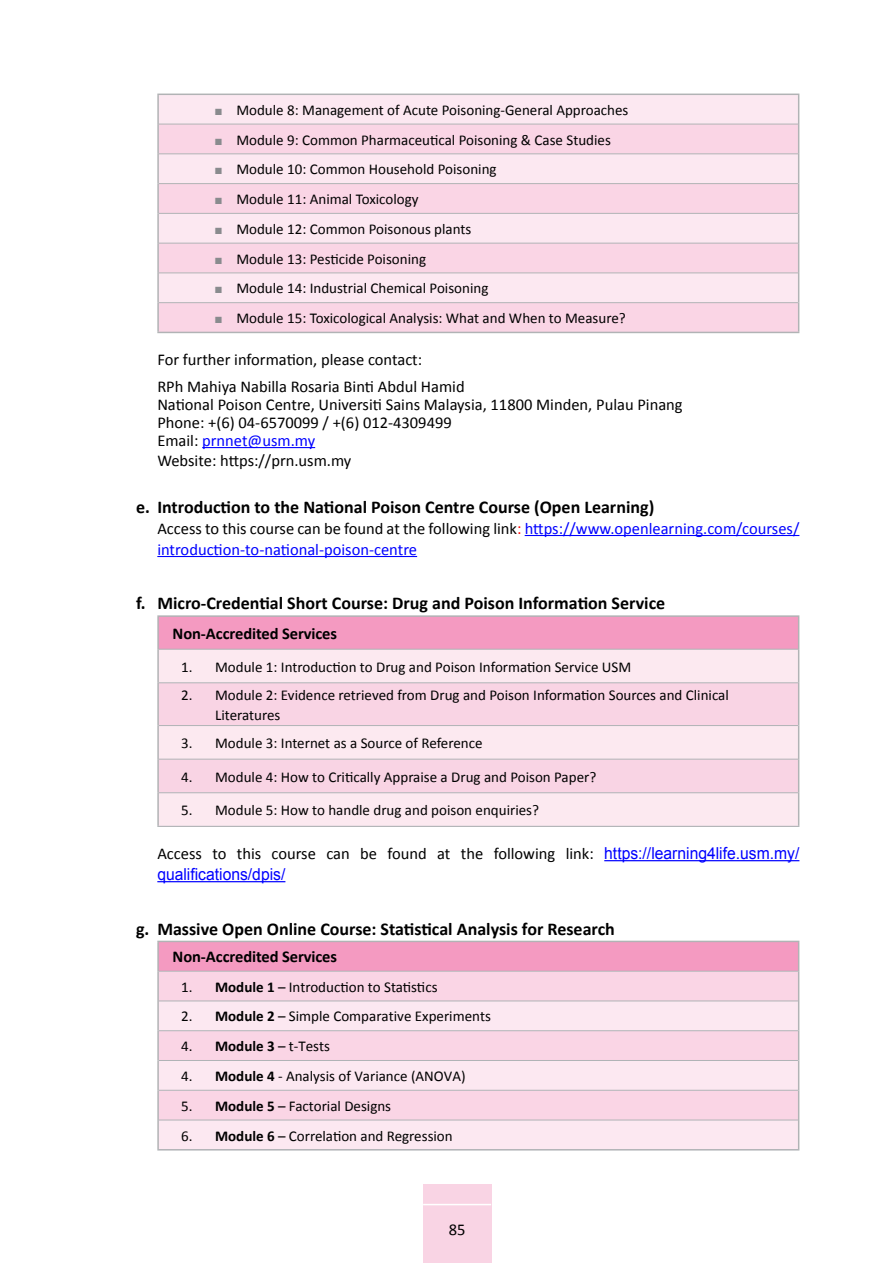
<style>
.page{position:relative;width:893px;height:1263px;background:#fff}
.page>*{position:absolute;margin:0;border:0;box-sizing:border-box;transform-origin:0 0}
.t1{font:700 18px "Calibri";color:#000}
.t2{font:16.5px/18px "Calibri";color:#000}
.t3{font:16.5px/21px "Calibri";color:#00f}
.t4{font:700 16.5px "Calibri";letter-spacing:-.005em;color:#000}
.t5{font:16.5px "Arial";color:#00f;scale:.95 1}
.t6{font:15px/19.5px "Calibri";color:#000}
.s1{color:#898b8e}
.s2{color:#00f}
.s3{color:#000}
.s4{color:#f00}
.s5{font-family:"Arial";color:#00f}
.s6{font-weight:700}
</style>
<div class="page">
<div style="left:423px;top:1184px;width:68px;height:79px;background:#f9d4e4"></div>
<hr style="left:423px;top:1204px;width:68px;height:1px;background:#fff">
<hr style="left:202px;top:447px;width:113px;height:1px;background:#00f">
<hr style="left:525px;top:535px;width:274px;height:1px;background:#00f">
<hr style="left:157px;top:556px;width:260px;height:1px;background:#00f">
<hr style="left:604px;top:860px;width:195px;height:1px;background:#00f">
<hr style="left:157px;top:881px;width:128px;height:1px;background:#00f">
<div style="left:159px;top:95px;width:639px;height:29px;background:#fce8f1"></div>
<svg style="left:159px;top:125px;width:639px;height:207px;background:#f9dce9"></svg>
<hr style="left:157px;top:95px;width:2px;height:29px;background:#b1b3b5">
<svg style="left:798px;top:95px;width:1px;height:29px"></svg>
<hr style="left:157px;top:124px;width:2px;height:30px;background:#b1b3b5">
<hr style="left:798px;top:124px;width:1px;height:30px;background:#b1b3b5">
<hr style="left:157px;top:154px;width:2px;height:30px;background:#b1b3b5">
<hr style="left:798px;top:154px;width:1px;height:30px;background:#b1b3b5">
<hr style="left:157px;top:184px;width:2px;height:29px;background:#b1b3b5">
<svg style="left:798px;top:184px;width:1px;height:29px"></svg>
<hr style="left:157px;top:213px;width:2px;height:30px;background:#b1b3b5">
<hr style="left:798px;top:213px;width:1px;height:30px;background:#b1b3b5">
<hr style="left:157px;top:243px;width:2px;height:30px;background:#b1b3b5">
<hr style="left:798px;top:243px;width:1px;height:30px;background:#b1b3b5">
<hr style="left:157px;top:273px;width:2px;height:30px;background:#b1b3b5">
<hr style="left:798px;top:273px;width:1px;height:30px;background:#b1b3b5">
<hr style="left:157px;top:303px;width:2px;height:29px;background:#b1b3b5">
<svg style="left:798px;top:303px;width:1px;height:29px"></svg>
<hr style="left:157px;top:332px;width:642px;height:1px;background:#b1b3b5">
<hr style="left:159px;top:124px;width:639px;height:1px;background:#b1b3b5">
<hr style="left:159px;top:154px;width:639px;height:1px;background:#b1b3b5">
<hr style="left:159px;top:183px;width:639px;height:1px;background:#b1b3b5">
<hr style="left:159px;top:213px;width:639px;height:1px;background:#b1b3b5">
<hr style="left:159px;top:243px;width:639px;height:1px;background:#b1b3b5">
<hr style="left:159px;top:273px;width:639px;height:1px;background:#b1b3b5">
<hr style="left:159px;top:302px;width:639px;height:1px;background:#b1b3b5">
<hr style="left:157px;top:94px;width:642px;height:1px;background:#b1b3b5">
<div style="left:158px;top:616px;width:641px;height:33px;background:#f49ac1"></div>
<div style="left:159px;top:650px;width:639px;height:176px;background:#fce9f0"></div>
<svg style="left:159px;top:683px;width:639px;height:109px;background:#f9dae7"></svg>
<hr style="left:157px;top:615px;width:642px;height:2px;background:#b1b3b5">
<hr style="left:157px;top:617px;width:2px;height:32px;background:#b1b3b5">
<hr style="left:798px;top:617px;width:1px;height:32px;background:#b1b3b5">
<hr style="left:157px;top:649px;width:2px;height:34px;background:#b1b3b5">
<hr style="left:798px;top:649px;width:1px;height:34px;background:#b1b3b5">
<hr style="left:157px;top:683px;width:2px;height:42px;background:#b1b3b5">
<hr style="left:798px;top:683px;width:1px;height:42px;background:#b1b3b5">
<hr style="left:157px;top:725px;width:2px;height:34px;background:#b1b3b5">
<hr style="left:798px;top:725px;width:1px;height:34px;background:#b1b3b5">
<hr style="left:157px;top:759px;width:2px;height:34px;background:#b1b3b5">
<hr style="left:798px;top:759px;width:1px;height:34px;background:#b1b3b5">
<hr style="left:157px;top:793px;width:2px;height:33px;background:#b1b3b5">
<hr style="left:798px;top:793px;width:1px;height:33px;background:#b1b3b5">
<hr style="left:157px;top:826px;width:642px;height:1px;background:#b0b3b6">
<hr style="left:159px;top:649px;width:639px;height:1px;background:#b0b3b6">
<hr style="left:159px;top:682px;width:639px;height:1px;background:#b0b3b6">
<hr style="left:159px;top:725px;width:639px;height:1px;background:#b0b3b6">
<hr style="left:159px;top:759px;width:639px;height:1px;background:#b0b3b6">
<hr style="left:159px;top:792px;width:639px;height:1px;background:#b0b3b6">
<div style="left:158px;top:941px;width:641px;height:30px;background:#f49ac1"></div>
<div style="left:159px;top:972px;width:639px;height:29px;background:#fad5e5"></div>
<svg style="left:159px;top:1002px;width:639px;height:147px;background:#fae0eb"></svg>
<hr style="left:157px;top:941px;width:642px;height:1px;background:#b1b3b5">
<hr style="left:157px;top:942px;width:2px;height:29px;background:#b1b3b5">
<svg style="left:798px;top:942px;width:1px;height:29px"></svg>
<hr style="left:157px;top:971px;width:2px;height:30px;background:#b1b3b5">
<hr style="left:798px;top:971px;width:1px;height:30px;background:#b1b3b5">
<hr style="left:157px;top:1001px;width:2px;height:30px;background:#b1b3b5">
<hr style="left:798px;top:1001px;width:1px;height:30px;background:#b1b3b5">
<hr style="left:157px;top:1031px;width:2px;height:29px;background:#b1b3b5">
<svg style="left:798px;top:1031px;width:1px;height:29px"></svg>
<hr style="left:157px;top:1060px;width:2px;height:30px;background:#b1b3b5">
<hr style="left:798px;top:1060px;width:1px;height:30px;background:#b1b3b5">
<hr style="left:157px;top:1090px;width:2px;height:30px;background:#b1b3b5">
<hr style="left:798px;top:1090px;width:1px;height:30px;background:#b1b3b5">
<hr style="left:157px;top:1120px;width:2px;height:29px;background:#b1b3b5">
<svg style="left:798px;top:1120px;width:1px;height:29px"></svg>
<hr style="left:159px;top:1120px;width:639px;height:1px;background:#b0b3b6">
<hr style="left:157px;top:1149px;width:642px;height:1px;background:#b0b3b6">
<hr style="left:159px;top:971px;width:639px;height:1px;background:#b0b3b6">
<hr style="left:159px;top:1001px;width:639px;height:1px;background:#b0b3b6">
<hr style="left:159px;top:1030px;width:639px;height:1px;background:#b0b3b6">
<hr style="left:159px;top:1060px;width:639px;height:1px;background:#b0b3b6">
<hr style="left:159px;top:1090px;width:639px;height:1px;background:#b0b3b6">
<p class="t6" style="left:215px;top:100px;width:415px"><span class="s1">■</span> Module 8: Management of Acute Poisoning-General Approaches</p>
<p class="t6" style="left:215px;top:130px;width:397px"><span class="s1">■</span> Module 9: Common Pharmaceutical Poisoning &amp; Case Studies</p>
<p class="t6" style="left:215px;top:160px;width:283px"><span class="s1">■</span> Module 10: Common Household Poisoning</p>
<p class="t6" style="left:215px;top:189px;width:205px"><span class="s1">■</span> Module 11: Animal Toxicology</p>
<p class="t6" style="left:215px;top:219px;width:258px"><span class="s1">■</span> Module 12: Common Poisonous plants</p>
<p class="t6" style="left:215px;top:249px;width:212px"><span class="s1">■</span> Module 13: Pesticide Poisoning</p>
<p class="t6" style="left:215px;top:279px;width:275px"><span class="s1">■</span> Module 14: Industrial Chemical Poisoning</p>
<p class="t6" style="left:215px;top:308px;width:412px"><span class="s1">■</span> Module 15: Toxicological Analysis: What and When to Measure?</p>
<p class="t2" style="left:157px;top:346px;width:309px;line-height:26.5px">For further information, please contact:<br>RPh Mahiya Nabilla Rosaria Binti Abdul Hamid</p>
<p class="t2" style="left:157px;top:395px;width:527px">National Poison Centre, Universiti Sains Malaysia, 11800 Minden, Pulau Pinang<br>Phone: +(6) 04-6570099 / +(6) 012-4309499<br>Email: <span class="s2">prnnet@usm.my</span></p>
<p class="t2" style="left:157px;top:452px;width:196px">Website: https://prn.usm.my</p>
<p class="t1" style="left:136px;top:495px;width:520px">e. Introduction to the National Poison Centre Course (Open Learning)</p>
<p class="t3" style="left:157px;top:518px;width:644px"><span class="s3">Access to this course can be found at the following link</span><span class="s4">:</span> https://www.openlearning.com/courses/ introduction-to-national-poison-centre</p>
<p class="t1" style="left:136px;top:592px;width:531px">f. Micro-Credential Short Course: Drug and Poison Information Service</p>
<p class="t4" style="left:173px;top:623px;width:166px">Non-Accredited Services</p>
<p class="t6" style="left:181px;top:657px;width:452px">1. Module 1: Introduction to Drug and Poison Information Service USM</p>
<p class="t6" style="left:215px;top:685px;width:515px;text-indent:-34px">2. Module 2: Evidence retrieved from Drug and Poison Information Sources and Clinical<br>Literatures</p>
<p class="t6" style="left:181px;top:733px;width:303px">3. Module 3: Internet as a Source of Reference</p>
<p class="t6" style="left:181px;top:767px;width:417px">4. Module 4: How to Critically Appraise a Drug and Poison Paper?</p>
<p class="t6" style="left:181px;top:800px;width:359px">5. Module 5: How to handle drug and poison enquiries?</p>
<p class="t2" style="left:157px;top:844px;width:644px">Access to this course can be found at the following link: <span class="s5">https://learning4life.usm.my/</span></p>
<p class="t5" style="left:157px;top:863px;width:136px">qualifications/dpis/</p>
<p class="t1" style="left:136px;top:917px;width:480px">g. Massive Open Online Course: Statistical Analysis for Research</p>
<p class="t4" style="left:173px;top:946px;width:166px">Non-Accredited Services</p>
<p class="t6" style="left:181px;top:977px;width:258px">1. <span class="s6">Module 1</span> – Introduction to Statistics</p>
<p class="t6" style="left:181px;top:1007px;width:311px">2. <span class="s6">Module 2</span> – Simple Comparative Experiments</p>
<p class="t6" style="left:181px;top:1036px;width:150px">4. <span class="s6">Module 3</span> – t-Tests</p>
<p class="t6" style="left:181px;top:1066px;width:286px">4. <span class="s6">Module 4</span> - Analysis of Variance (ANOVA)</p>
<p class="t6" style="left:181px;top:1096px;width:212px">5. <span class="s6">Module 5</span> – Factorial Designs</p>
<p class="t6" style="left:181px;top:1126px;width:273px">6. <span class="s6">Module 6</span> – Correlation and Regression</p>
<p class="t2" style="left:449px;top:1221px;width:18px">85</p>
</div>
